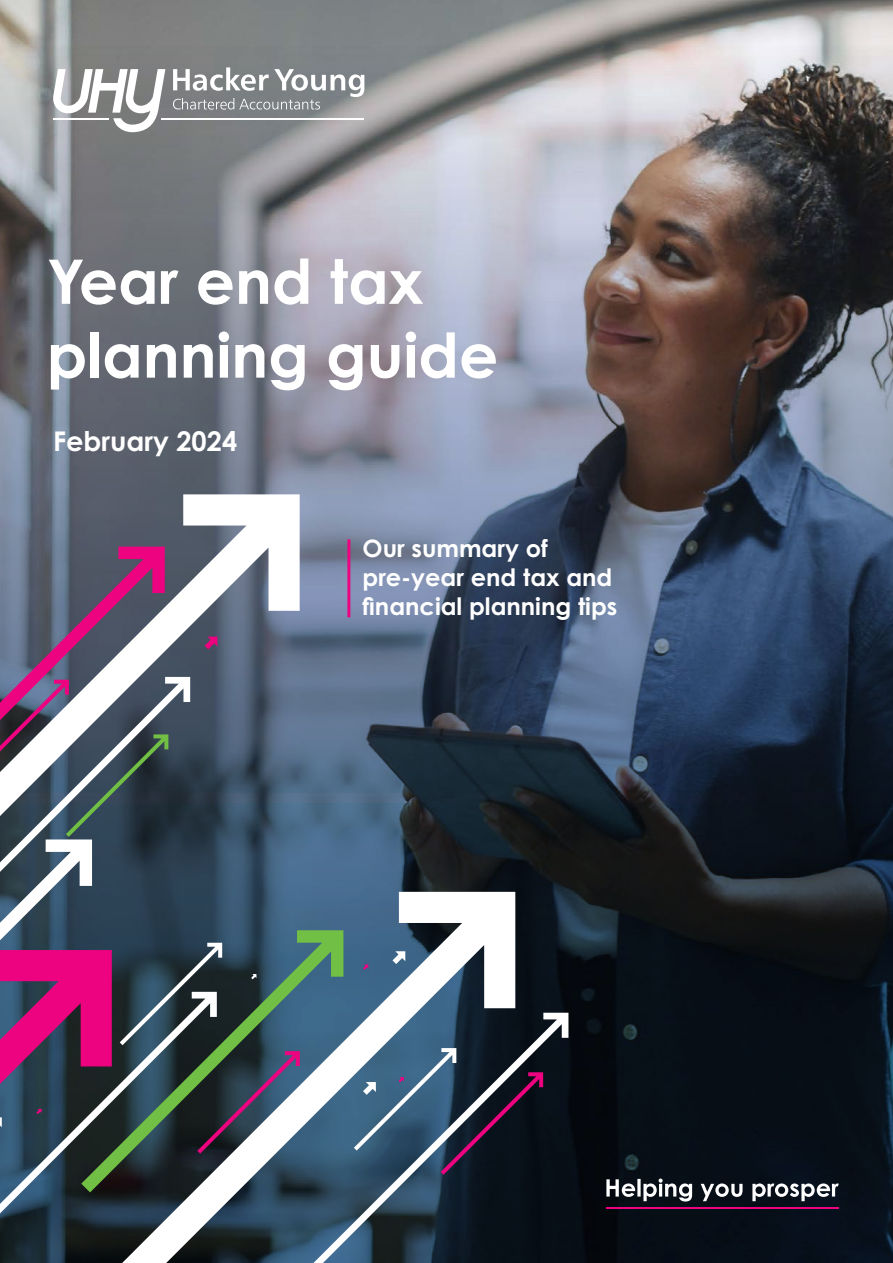
<style>
.page{position:relative;width:893px;height:1263px;background:#fff}
.page>*{position:absolute;margin:0;border:0;box-sizing:border-box;transform-origin:0 0}
.Cover_Title{font:700 61.5px/73.8px "Century Gothic Pro";color:#fff}
.Cover_Title-2{font:700 27.15px "Century Gothic Pro";color:#fff}
.Page_title_-_16pt{font:700 24px/28.8px "Century Gothic Pro";color:#fff}
</style>
<div class="page">
<img style="left:0;top:0;width:893px;height:40px">
<img style="left:0;top:40px;width:893px;height:1223px">
<svg style="left:606px;top:1178px;width:233px;height:23px"></svg>
<hr style="left:607px;top:1207px;width:232px;height:1px;background:#ed0280">
<div style="left:515px;top:1013px;width:53px;height:250px;background:#081017"></div>
<svg style="left:0;top:1153px;width:122px;height:60px;background:#395155"></svg>
<svg style="left:0;top:494px;width:300px;height:53px"></svg>
<svg style="left:122px;top:892px;width:393px;height:371px"></svg>
<svg style="left:363px;top:964px;width:5px;height:6px"></svg>
<svg style="left:354px;top:1048px;width:189px;height:127px;background:#3c4c61"></svg>
<svg style="left:392px;top:951px;width:13px;height:13px"></svg>
<svg style="left:0;top:547px;width:300px;height:606px;background:#5f5c70"></svg>
<hr style="left:347px;top:539px;width:3px;height:78px;background:#ed0280">
<svg style="left:173px;top:67px;width:191px;height:43px"></svg>
<hr style="left:162px;top:118px;width:202px;height:2px;background:#fff">
<svg style="left:53px;top:69px;width:112px;height:63px"></svg>
<p class="Cover_Title" style="left:47px;top:244px;width:453px">Year end tax planning guide</p>
<p class="Cover_Title-2" style="left:53px;top:424px;width:186px">February 2024</p>
<p class="Page_title_-_16pt" style="left:362px;top:534px;width:256px">Our summary of pre-year end tax and financial planning tips</p>
</div>
